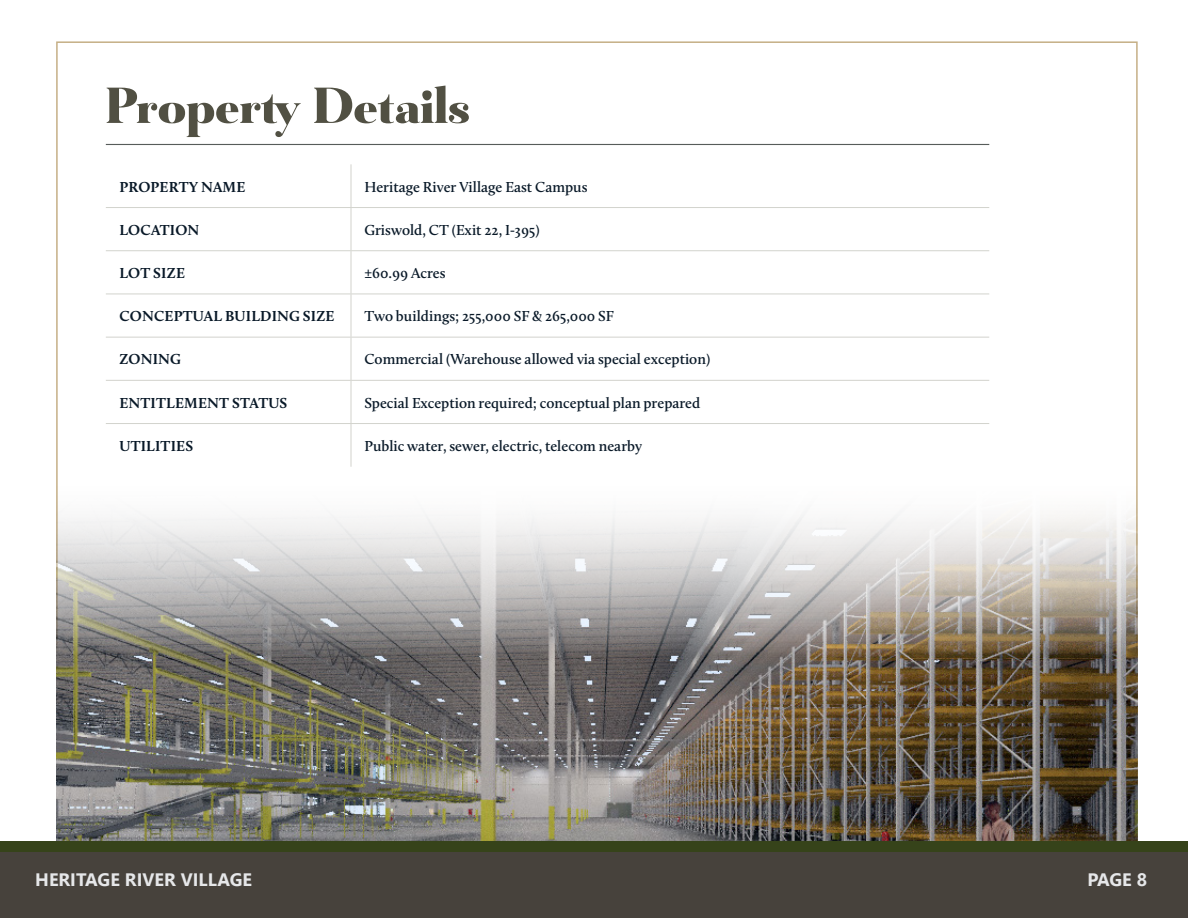
<style>
.page{position:relative;width:1188px;height:918px;background:#fff}
.page>*{position:absolute;margin:0;border:0;box-sizing:border-box;transform-origin:0 0}
.t1{font:900 52.5px "Mr Gabe";color:#515043}
.t2{font:700 18px "Nirmala Text";color:#e6e7e9}
.Body_Text{font:600 15px "Calluna";color:#091928}
.Titles{font:700 15px "Calluna";letter-spacing:.015em;color:#091928}
</style>
<div class="page">
<div style="left:0;top:845px;width:1188px;height:73px;background:#47423c"></div>
<hr style="left:106px;top:144px;width:883px;height:1px;background:#575c5a">
<hr style="left:351px;top:164px;width:1px;height:43px;background:#d2d3cd">
<hr style="left:106px;top:207px;width:245px;height:1px;background:#d2d3cd">
<hr style="left:106px;top:250px;width:245px;height:1px;background:#d2d3cd">
<hr style="left:106px;top:294px;width:245px;height:1px;background:#d2d3cd">
<hr style="left:106px;top:337px;width:245px;height:1px;background:#d2d3cd">
<hr style="left:106px;top:380px;width:245px;height:1px;background:#d2d3cd">
<hr style="left:106px;top:423px;width:245px;height:1px;background:#d2d3cd">
<hr style="left:351px;top:208px;width:1px;height:42px;background:#d2d3cd">
<hr style="left:351px;top:251px;width:1px;height:43px;background:#d2d3cd">
<hr style="left:351px;top:294px;width:1px;height:43px;background:#d2d3cd">
<hr style="left:351px;top:338px;width:1px;height:42px;background:#d2d3cd">
<hr style="left:351px;top:381px;width:1px;height:42px;background:#d2d3cd">
<hr style="left:351px;top:424px;width:1px;height:43px;background:#d2d3cd">
<hr style="left:351px;top:207px;width:638px;height:1px;background:#d2d3cd">
<hr style="left:351px;top:250px;width:638px;height:1px;background:#d2d3cd">
<hr style="left:351px;top:294px;width:638px;height:1px;background:#d2d3cd">
<hr style="left:351px;top:337px;width:638px;height:1px;background:#d2d3cd">
<hr style="left:351px;top:380px;width:638px;height:1px;background:#d2d3cd">
<hr style="left:351px;top:423px;width:638px;height:1px;background:#d2d3cd">
<img style="left:56px;top:475px;width:1082px;height:366px">
<div style="left:0;top:841px;width:1188px;height:11px;background:#36431a"></div>
<p class="t1" style="left:106px;top:77px;width:366px">Property Details</p>
<p class="Titles" style="left:119px;top:177px;width:128px">PROPERTY NAME</p>
<p class="Body_Text" style="left:364px;top:177px;width:225px">Heritage River Village East Campus</p>
<p class="Titles" style="left:119px;top:220px;width:81px">LOCATION</p>
<p class="Body_Text" style="left:364px;top:221px;width:177px">Griswold, CT (Exit 22, I-395)</p>
<p class="Titles" style="left:119px;top:264px;width:67px">LOT SIZE</p>
<p class="Body_Text" style="left:364px;top:264px;width:83px">±60.99 Acres</p>
<p class="Titles" style="left:119px;top:307px;width:217px">CONCEPTUAL BUILDING SIZE</p>
<p class="Body_Text" style="left:364px;top:307px;width:251px">Two buildings; 255,000 SF &amp; 265,000 SF</p>
<p class="Titles" style="left:119px;top:350px;width:63px">ZONING</p>
<p class="Body_Text" style="left:364px;top:350px;width:347px">Commercial (Warehouse allowed via special exception)</p>
<p class="Titles" style="left:119px;top:393px;width:169px">ENTITLEMENT STATUS</p>
<p class="Body_Text" style="left:364px;top:393px;width:337px">Special Exception required; conceptual plan prepared</p>
<p class="Titles" style="left:119px;top:436px;width:75px">UTILITIES</p>
<p class="Body_Text" style="left:364px;top:437px;width:279px">Public water, sewer, electric, telecom nearby</p>
<p class="t2" style="left:35px;top:865px;width:218px">HERITAGE RIVER VILLAGE</p>
<p class="t2" style="left:1087px;top:865px;width:61px">PAGE 8</p>
</div>
